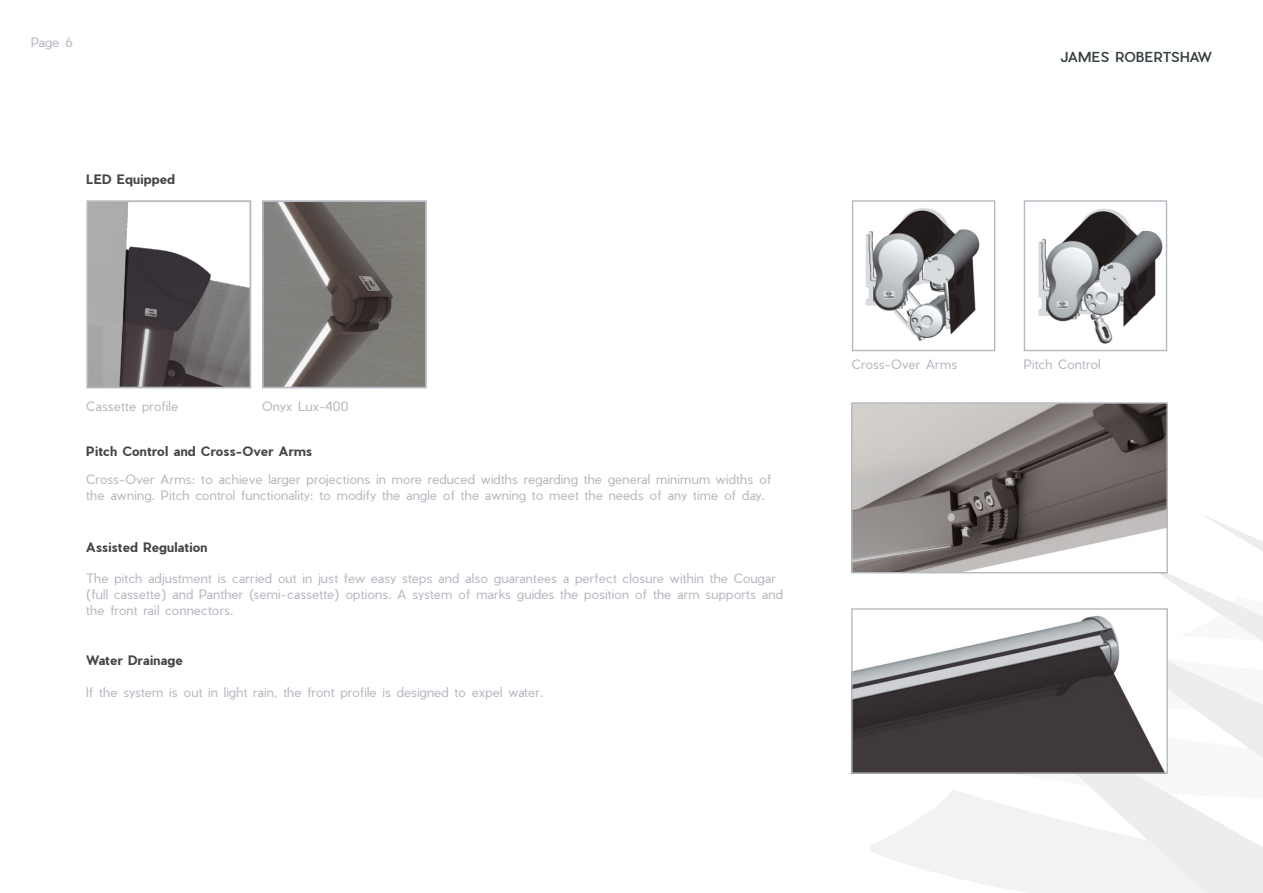
<style>
.page{position:relative;width:1263px;height:893px;background:#fff}
.page>*{position:absolute;margin:0;border:0;box-sizing:border-box;transform-origin:0 0}
.t1{font:500 13.5px "Pier Sans";letter-spacing:.03em;color:#343d40}
.t2{font:300 12.75px/15.8px "Pier Sans";letter-spacing:.015em;color:#b4b8bf}
.t3{font:700 12.75px "Pier Sans";letter-spacing:.025em;color:#454545}
</style>
<div class="page">
<svg style="left:871px;top:515px;width:392px;height:378px"></svg>
<img style="left:265px;top:203px;width:159px;height:182px">
<div style="left:262px;top:200px;width:165px;height:188px;border:2px solid #b4b8bf"></div>
<img style="left:89px;top:203px;width:159px;height:182px">
<div style="left:86px;top:200px;width:165px;height:188px;border:2px solid #b4b8bf"></div>
<img style="left:853px;top:404px;width:313px;height:167px">
<img style="left:853px;top:610px;width:313px;height:162px">
<div style="left:852px;top:200px;width:143px;height:151px;border:1px solid #b4b8bf"></div>
<div style="left:1024px;top:200px;width:143px;height:151px;border:1px solid #b4b8bf"></div>
<img style="left:865px;top:208px;width:115px;height:133px">
<img style="left:1038px;top:208px;width:124px;height:136px">
<div style="left:851px;top:402px;width:317px;height:171px;border:1px solid #b4b8bf"></div>
<div style="left:851px;top:608px;width:317px;height:166px;border:1px solid #b4b8bf"></div>
<p class="t2" style="left:31px;top:34px;width:43px">Page 6</p>
<p class="t3" style="left:86px;top:170px;width:90px">LED Equipped</p>
<p class="t2" style="left:86px;top:399px;width:93px">Cassette profile</p>
<p class="t2" style="left:262px;top:399px;width:88px">Onyx Lux-400</p>
<p class="t3" style="left:86px;top:443px;width:227px">Pitch Control and Cross-Over Arms</p>
<p class="t2" style="left:86px;top:472px;width:686px">Cross-Over Arms: to achieve larger projections in more reduced widths regarding the general minimum widths of the awning. Pitch control functionality: to modify the angle of the awning to meet the needs of any time of day.</p>
<p class="t3" style="left:86px;top:538px;width:123px">Assisted Regulation</p>
<p class="t2" style="left:86px;top:571px;width:698px">The pitch adjustment is carried out in just few easy steps and also guarantees a perfect closure within the Cougar (full cassette) and Panther (semi-cassette) options. A system of marks guides the position of the arm supports and the front rail connectors.</p>
<p class="t3" style="left:86px;top:652px;width:98px">Water Drainage</p>
<p class="t2" style="left:86px;top:684px;width:459px">If the system is out in light rain, the front profile is designed to expel water.</p>
<p class="t1" style="left:1060px;top:48px;width:153px">JAMES ROBERTSHAW</p>
<p class="t2" style="left:852px;top:357px;width:107px">Cross-Over Arms</p>
<p class="t2" style="left:1024px;top:357px;width:78px">Pitch Control</p>
</div>
